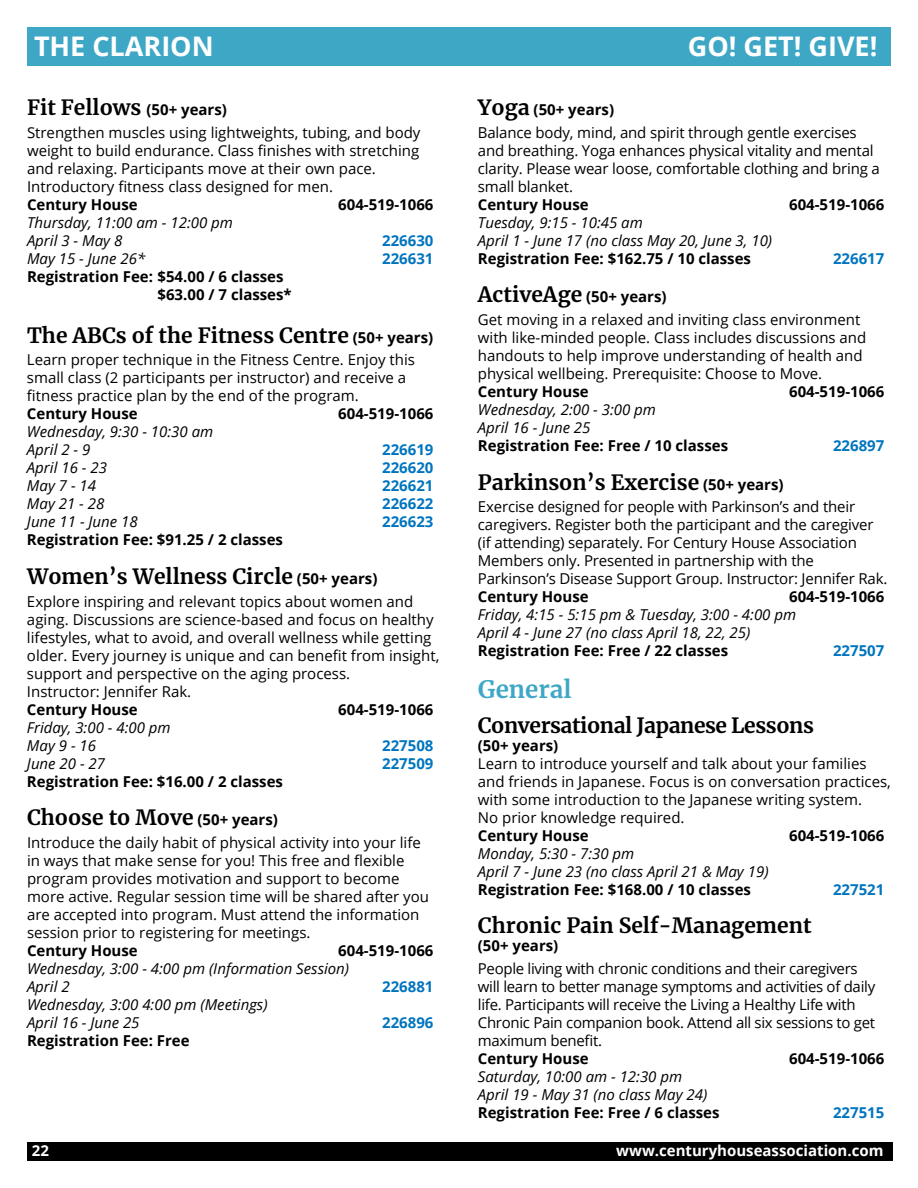
<style>
.page{position:relative;width:918px;height:1188px;background:#fff}
.page>*{position:absolute;margin:0;border:0;box-sizing:border-box;transform-origin:0 0}
.t1{font:700 27px "Open Sans";color:#fff}
.t2{font:700 24px "Merriweather";color:#3ea7c6}
.t3{font:700 21px "Merriweather";color:#000}
.t4{font:700 21px "Merriweather";letter-spacing:-.02em;color:#000}
.t5{font:15px/18px "Open Sans";color:#000}
.t6{font:700 15px/18px "Open Sans";color:#000}
.t7{font:italic 15px/18px "Open Sans";color:#000}
.t8{font:15px/18px "Open Sans";letter-spacing:-.02em;color:#000}
.t9{font:700 15px "Open Sans";color:#0075bf}
.t10{font:700 15px "Open Sans";color:#fff}
.s1{font-family:"Open Sans";font-size:15px}
.s2{font-family:"Merriweather";font-weight:700;font-size:21px}
.s3{font-weight:700}
</style>
<div class="page">
<div style="left:27px;top:1143px;width:865px;height:18px;background:#000"></div>
<div style="left:27px;top:27px;width:864px;height:39px;background:#3ea7c6"></div>
<h1 class="t1" style="left:34px;top:27px;width:181px">THE CLARION</h1>
<h1 class="t1" style="left:688px;top:27px;width:191px">GO! GET! GIVE!</h1>
<h3 class="t3" style="left:27px;top:93px;width:201px">Fit Fellows <span class="s1">(50+ years)</span></h3>
<p class="t5" style="left:27px;top:123px;width:395px">Strengthen muscles using lightweights, tubing, and body weight to build endurance. Class finishes with stretching and relaxing. Participants move at their own pace.<br>Introductory fitness class designed for men.</p>
<p class="t6" style="left:27px;top:195px;width:112px">Century House</p>
<p class="t6" style="left:338px;top:195px;width:97px">604-519-1066</p>
<p class="t7" style="left:27px;top:213px;width:207px">Thursday, 11:00 am - 12:00 pm<br>April 3 - May 8</p>
<p class="t9" style="left:382px;top:230px;width:53px">226630</p>
<p class="t7" style="left:27px;top:249px;width:120px">May 15 - June 26*</p>
<p class="t9" style="left:382px;top:248px;width:53px">226631</p>
<p class="t6" style="left:158px;top:267px;width:136px;text-indent:-130px">Registration Fee: $54.00 / 6 classes $63.00 / 7 classes*</p>
<h3 class="t3" style="left:27px;top:321px;width:408px">The ABCs of the Fitness Centre <span class="s1">(50+ years)</span></h3>
<p class="t5" style="left:27px;top:351px;width:390px">Learn proper technique in the Fitness Centre. Enjoy this small class (2 participants per instructor) and receive a fitness practice plan by the end of the program.</p>
<p class="t6" style="left:27px;top:405px;width:112px">Century House</p>
<p class="t6" style="left:338px;top:405px;width:97px">604-519-1066</p>
<p class="t7" style="left:27px;top:423px;width:188px">Wednesday, 9:30 - 10:30 am<br>April 2 - 9</p>
<p class="t9" style="left:382px;top:439px;width:53px">226619</p>
<p class="t7" style="left:27px;top:459px;width:81px">April 16 - 23</p>
<p class="t9" style="left:382px;top:457px;width:53px">226620</p>
<p class="t7" style="left:27px;top:477px;width:71px">May 7 - 14</p>
<p class="t9" style="left:382px;top:475px;width:53px">226621</p>
<p class="t7" style="left:27px;top:495px;width:79px">May 21 - 28</p>
<p class="t9" style="left:382px;top:493px;width:53px">226622</p>
<p class="t7" style="left:27px;top:513px;width:112px">June 11 - June 18</p>
<p class="t9" style="left:382px;top:511px;width:53px">226623</p>
<p class="t6" style="left:27px;top:531px;width:258px">Registration Fee: $91.25 / 2 classes</p>
<h3 class="t3" style="left:27px;top:562px;width:352px">Women’s Wellness Circle <span class="s1">(50+ years)</span></h3>
<p class="t5" style="left:27px;top:592px;width:414px">Explore inspiring and relevant topics about women and aging. Discussions are science-based and focus on healthy lifestyles, what to avoid, and overall wellness while getting older. Every journey is unique and can benefit from insight, support and perspective on the aging process.<br>Instructor: Jennifer Rak.</p>
<p class="t6" style="left:27px;top:700px;width:112px">Century House</p>
<p class="t6" style="left:338px;top:700px;width:97px">604-519-1066</p>
<p class="t7" style="left:27px;top:718px;width:145px">Friday, 3:00 - 4:00 pm<br>May 9 - 16</p>
<p class="t9" style="left:382px;top:735px;width:53px">227508</p>
<p class="t7" style="left:27px;top:754px;width:80px">June 20 - 27</p>
<p class="t9" style="left:382px;top:753px;width:53px">227509</p>
<p class="t6" style="left:27px;top:772px;width:258px">Registration Fee: $16.00 / 2 classes</p>
<h3 class="t3" style="left:27px;top:803px;width:252px">Choose to Move <span class="s1">(50+ years)</span></h3>
<p class="t5" style="left:27px;top:833px;width:404px">Introduce the daily habit of physical activity into your life in ways that make sense for you! This free and flexible program provides motivation and support to become more active. Regular session time will be shared after you are accepted into program. Must attend the information session prior to registering for meetings.</p>
<p class="t6" style="left:27px;top:941px;width:112px">Century House</p>
<p class="t6" style="left:338px;top:941px;width:97px">604-519-1066</p>
<p class="t7" style="left:27px;top:959px;width:324px">Wednesday, 3:00 - 4:00 pm (Information Session)<br>April 2</p>
<p class="t9" style="left:382px;top:976px;width:53px">226881</p>
<p class="t7" style="left:27px;top:995px;width:242px">Wednesday, 3:00 4:00 pm (Meetings)<br>April 16 - June 25</p>
<p class="t6" style="left:27px;top:1031px;width:164px">Registration Fee: Free</p>
<p class="t9" style="left:382px;top:1012px;width:53px">226896</p>
<p class="t5" style="left:478px;top:98px;width:380px;line-height:22.5px"><span class="s2">Yoga</span> <span class="s3">(50+ years)<br></span>Balance body, mind, and spirit through gentle exercises</p>
<p class="t5" style="left:478px;top:141px;width:404px">and breathing. Yoga enhances physical vitality and mental clarity. Please wear loose, comfortable clothing and bring a small blanket.</p>
<p class="t6" style="left:478px;top:195px;width:112px">Century House</p>
<p class="t6" style="left:789px;top:195px;width:97px">604-519-1066</p>
<p class="t7" style="left:478px;top:213px;width:296px">Tuesday, 9:15 - 10:45 am<br>April 1 - June 17 (no class May 20, June 3, 10)</p>
<p class="t6" style="left:478px;top:249px;width:275px">Registration Fee: $162.75 / 10 classes</p>
<p class="t9" style="left:833px;top:248px;width:53px">226617</p>
<p class="t5" style="left:478px;top:285px;width:384px;line-height:22.5px"><span class="s2">ActiveAge</span> <span class="s3">(50+ years)<br></span>Get moving in a relaxed and inviting class environment</p>
<p class="t5" style="left:478px;top:328px;width:390px">with like-minded people. Class includes discussions and handouts to help improve understanding of health and physical wellbeing. Prerequisite: Choose to Move.</p>
<p class="t6" style="left:478px;top:382px;width:112px">Century House</p>
<p class="t6" style="left:789px;top:382px;width:97px">604-519-1066</p>
<p class="t7" style="left:478px;top:400px;width:180px">Wednesday, 2:00 - 3:00 pm<br>April 16 - June 25</p>
<p class="t6" style="left:478px;top:436px;width:252px">Registration Fee: Free / 10 classes</p>
<p class="t9" style="left:833px;top:435px;width:53px">226897</p>
<h3 class="t3" style="left:478px;top:467px;width:307px">Parkinson’s Exercise <span class="s1">(50+ years)</span></h3>
<p class="t5" style="left:478px;top:497px;width:411px">Exercise designed for people with Parkinson’s and their caregivers. Register both the participant and the caregiver (if attending) separately. For Century House Association Members only. Presented in partnership with the Parkinson’s Disease Support Group. Instructor: Jennifer Rak.</p>
<p class="t6" style="left:478px;top:587px;width:112px">Century House</p>
<p class="t6" style="left:789px;top:587px;width:97px">604-519-1066</p>
<p class="t7" style="left:478px;top:605px;width:320px">Friday, 4:15 - 5:15 pm &amp; Tuesday, 3:00 - 4:00 pm<br>April 4 - June 27 (no class April 18, 22, 25)</p>
<p class="t6" style="left:478px;top:641px;width:252px">Registration Fee: Free / 22 classes</p>
<p class="t9" style="left:833px;top:640px;width:53px">227507</p>
<h2 class="t2" style="left:478px;top:673px;width:95px">General</h2>
<h3 class="t4" style="left:478px;top:710px;width:338px">Conversational Japanese Lessons</h3>
<p class="t6" style="left:478px;top:736px;width:82px">(50+ years)</p>
<p class="t5" style="left:478px;top:754px;width:415px">Learn to introduce yourself and talk about your families and friends in Japanese. Focus is on conversation practices, with some introduction to the Japanese writing system.<br>No prior knowledge required.</p>
<p class="t6" style="left:478px;top:826px;width:112px">Century House</p>
<p class="t6" style="left:789px;top:826px;width:97px">604-519-1066</p>
<p class="t7" style="left:478px;top:844px;width:292px">Monday, 5:30 - 7:30 pm<br>April 7 - June 23 (no class April 21 &amp; May 19)</p>
<p class="t6" style="left:478px;top:880px;width:275px">Registration Fee: $168.00 / 10 classes</p>
<p class="t9" style="left:833px;top:879px;width:53px">227521</p>
<h3 class="t3" style="left:478px;top:911px;width:335px">Chronic Pain Self-Management</h3>
<p class="t6" style="left:478px;top:936px;width:82px">(50+ years)</p>
<p class="t8" style="left:478px;top:959px;width:399px">People living with chronic conditions and their caregivers will learn to better manage symptoms and activities of daily life. Participants will receive the Living a Healthy Life with Chronic Pain companion book. Attend all six sessions to get maximum benefit.</p>
<p class="t6" style="left:478px;top:1049px;width:112px">Century House</p>
<p class="t6" style="left:789px;top:1049px;width:97px">604-519-1066</p>
<p class="t7" style="left:478px;top:1067px;width:231px">Saturday, 10:00 am - 12:30 pm<br>April 19 - May 31 (no class May 24)</p>
<p class="t6" style="left:478px;top:1103px;width:243px">Registration Fee: Free / 6 classes</p>
<p class="t9" style="left:833px;top:1102px;width:53px">227515</p>
<p class="t10" style="left:32px;top:1140px;width:19px">22</p>
<p class="t10" style="left:616px;top:1140px;width:269px">www.centuryhouseassociation.com</p>
</div>
